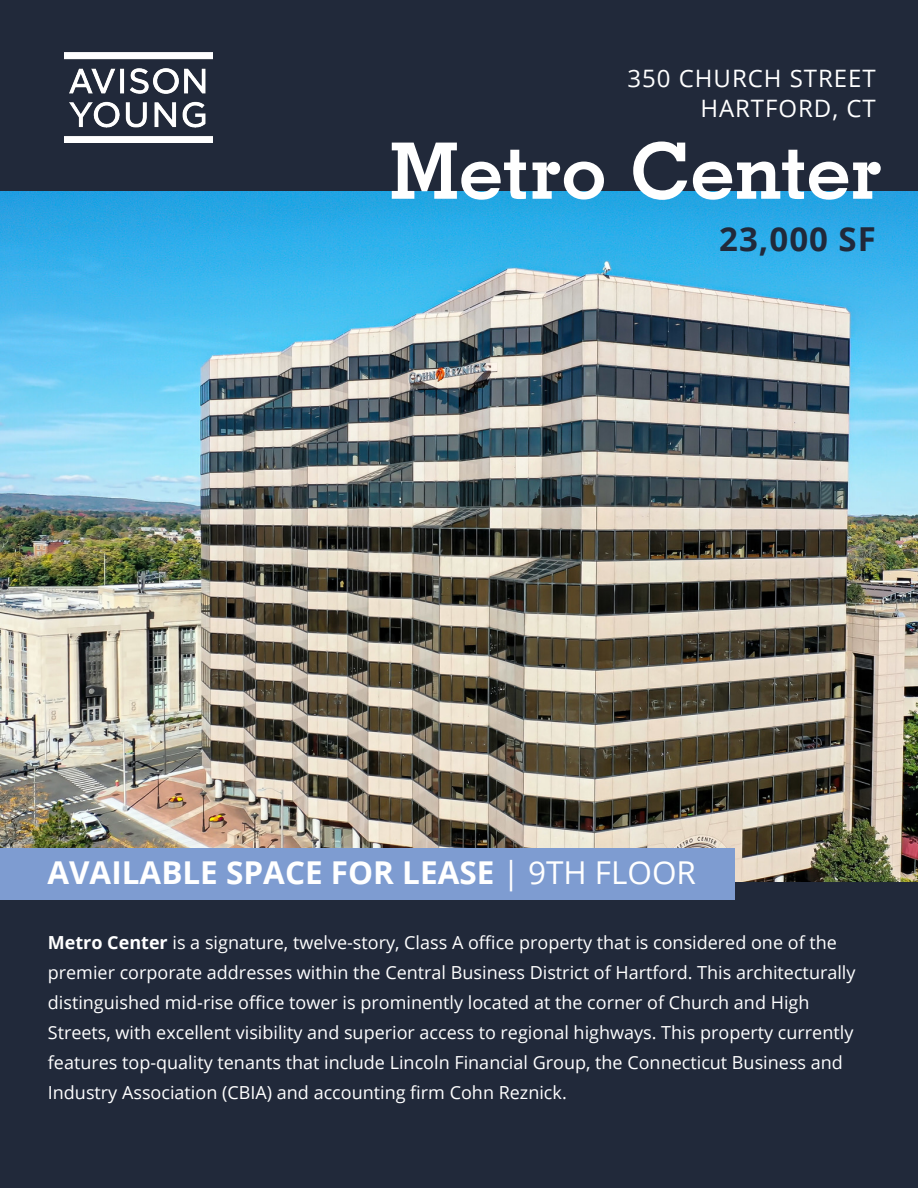
<style>
.page{position:relative;width:918px;height:1188px;background:#fff}
.page>*{position:absolute;margin:0;border:0;box-sizing:border-box;transform-origin:0 0}
.t1{font:700 78px "Geometric Slab 703 BT";letter-spacing:.005em;color:#fff}
.t2{font:700 33px "Open Sans";letter-spacing:.03em;color:#21293a}
.t3{font:700 31.5px "Open Sans";color:#fff}
.t4{font:24px/30px "Open Sans";letter-spacing:.04em;color:#fff;text-align:right}
.t5{font:18px/30px "Open Sans";color:#fff}
.s1{font-weight:400}
.s2{font-weight:700}
</style>
<div class="page">
<div style="left:0;top:0;width:918px;height:191px;background:#21293a"></div>
<img style="left:0;top:191px;width:918px;height:692px">
<div style="left:0;top:883px;width:918px;height:305px;background:#21293a"></div>
<img style="left:65px;top:53px;width:148px;height:90px">
<div style="left:0;top:848px;width:735px;height:51px;background:#7e9cd1"></div>
<h3 class="t4" style="left:628px;top:63px;width:250px">350 CHURCH STREET<br>HARTFORD, CT</h3>
<h1 class="t1" style="left:390px;top:124px;width:494px">Metro Center</h1>
<h2 class="t2" style="left:719px;top:216px;width:158px">23,000 SF</h2>
<h3 class="t3" style="left:47px;top:851px;width:650px">AVAILABLE SPACE FOR LEASE <span class="s1">| 9TH FLOOR</span></h3>
<p class="t5" style="left:48px;top:927px;width:809px"><span class="s2">Metro Center</span> is a signature, twelve-story, Class A office property that is considered one of the premier corporate addresses within the Central Business District of Hartford. This architecturally distinguished mid-rise office tower is prominently located at the corner of Church and High Streets, with excellent visibility and superior access to regional highways. This property currently features top-quality tenants that include Lincoln Financial Group, the Connecticut Business and Industry Association (CBIA) and accounting firm Cohn Reznick.</p>
</div>
